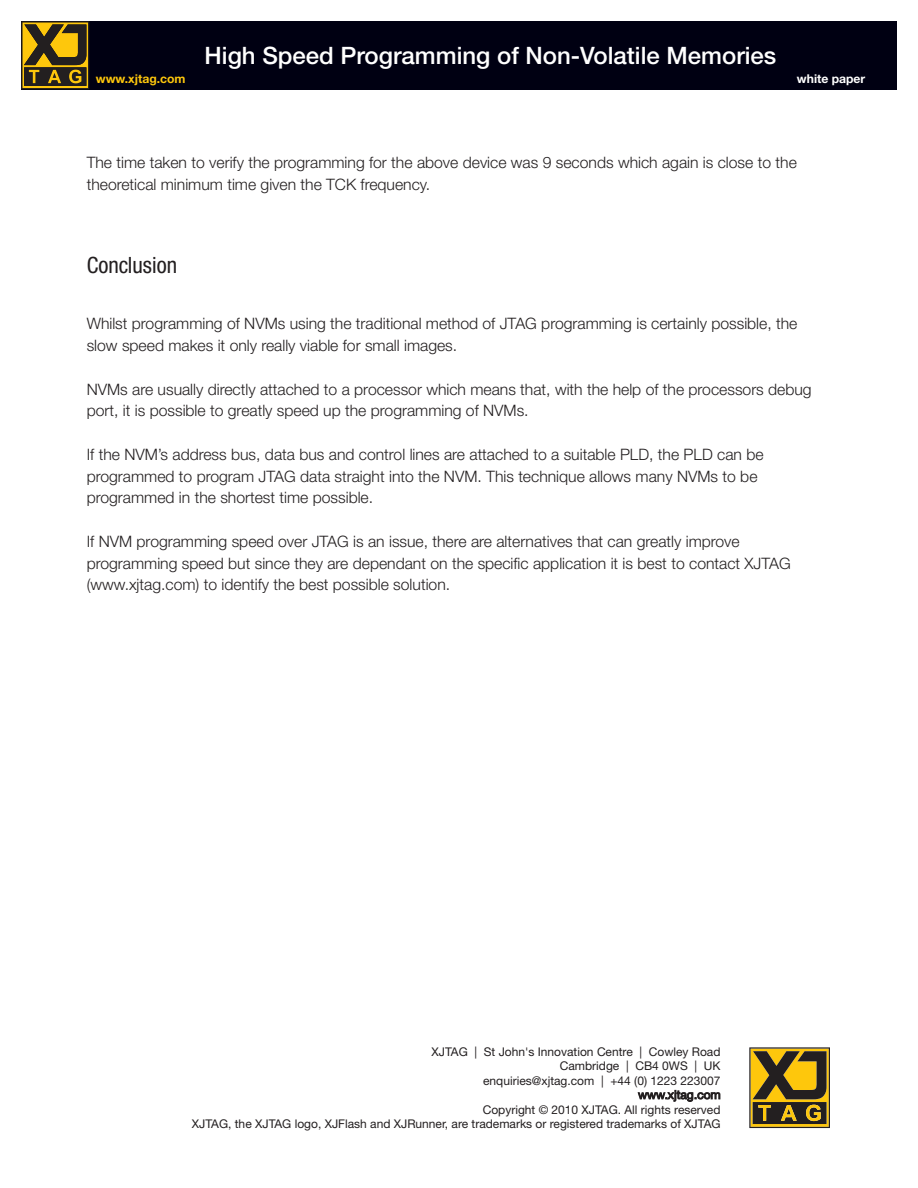
<style>
.page{position:relative;width:918px;height:1188px;background:#fff}
.page>*{position:absolute;margin:0;border:0;box-sizing:border-box;transform-origin:0 0}
.t1{font:500 24px "Helvetica Neue";color:#fff}
.t2{font:condensed 22.5px "Helvetica Neue";color:#231f20}
.t3{font:300 15.75px/21.8px "Helvetica Neue LT";color:#231f20}
.t4{font:700 12.15px "Helvetica Neue LT";color:#fec70c}
.t5{font:700 12.15px "Helvetica Neue LT";color:#fff}
.t6{font:12px/14.4px "Helvetica Neue LT";color:#231f20;text-align:right}
</style>
<div class="page">
<div style="left:21px;top:21px;width:876px;height:68px;background:#000012"></div>
<svg style="left:21px;top:21px;width:68px;height:68px"></svg>
<svg style="left:749px;top:1047px;width:81px;height:81px"></svg>
<p class="t4" style="left:96px;top:72px;width:91px">www.xjtag.com</p>
<h1 class="t1" style="left:205px;top:41px;width:573px">High Speed Programming of Non-Volatile Memories</h1>
<p class="t5" style="left:797px;top:71px;width:70px">white paper</p>
<p class="t3" style="left:87px;top:151px;width:712px">The time taken to verify the programming for the above device was 9 seconds which again is close to the theoretical minimum time given the TCK frequency.</p>
<h2 class="t2" style="left:87px;top:252px;width:92px">Conclusion</h2>
<p class="t3" style="left:87px;top:313px;width:712px">Whilst programming of NVMs using the traditional method of JTAG programming is certainly possible, the slow speed makes it only really viable for small images.</p>
<p class="t3" style="left:87px;top:378px;width:726px">NVMs are usually directly attached to a processor which means that, with the help of the processors debug port, it is possible to greatly speed up the programming of NVMs.</p>
<p class="t3" style="left:87px;top:443px;width:678px">If the NVM’s address bus, data bus and control lines are attached to a suitable PLD, the PLD can be programmed to program JTAG data straight into the NVM. This technique allows many NVMs to be programmed in the shortest time possible.</p>
<p class="t3" style="left:87px;top:530px;width:706px">If NVM programming speed over JTAG is an issue, there are alternatives that can greatly improve programming speed but since they are dependant on the specific application it is best to contact XJTAG (www.xjtag.com) to identify the best possible solution.</p>
<p class="t6" style="left:192px;top:1044px;width:530px">XJTAG | St John's Innovation Centre | Cowley Road<br>Cambridge | CB4 0WS | UK<br>enquiries@xjtag.com | +44 (0) 1223 223007<br>www.xjtag.com<br>Copyright © 2010 XJTAG. All rights reserved<br>XJTAG, the XJTAG logo, XJFlash and XJRunner, are trademarks or registered trademarks of XJTAG</p>
</div>
